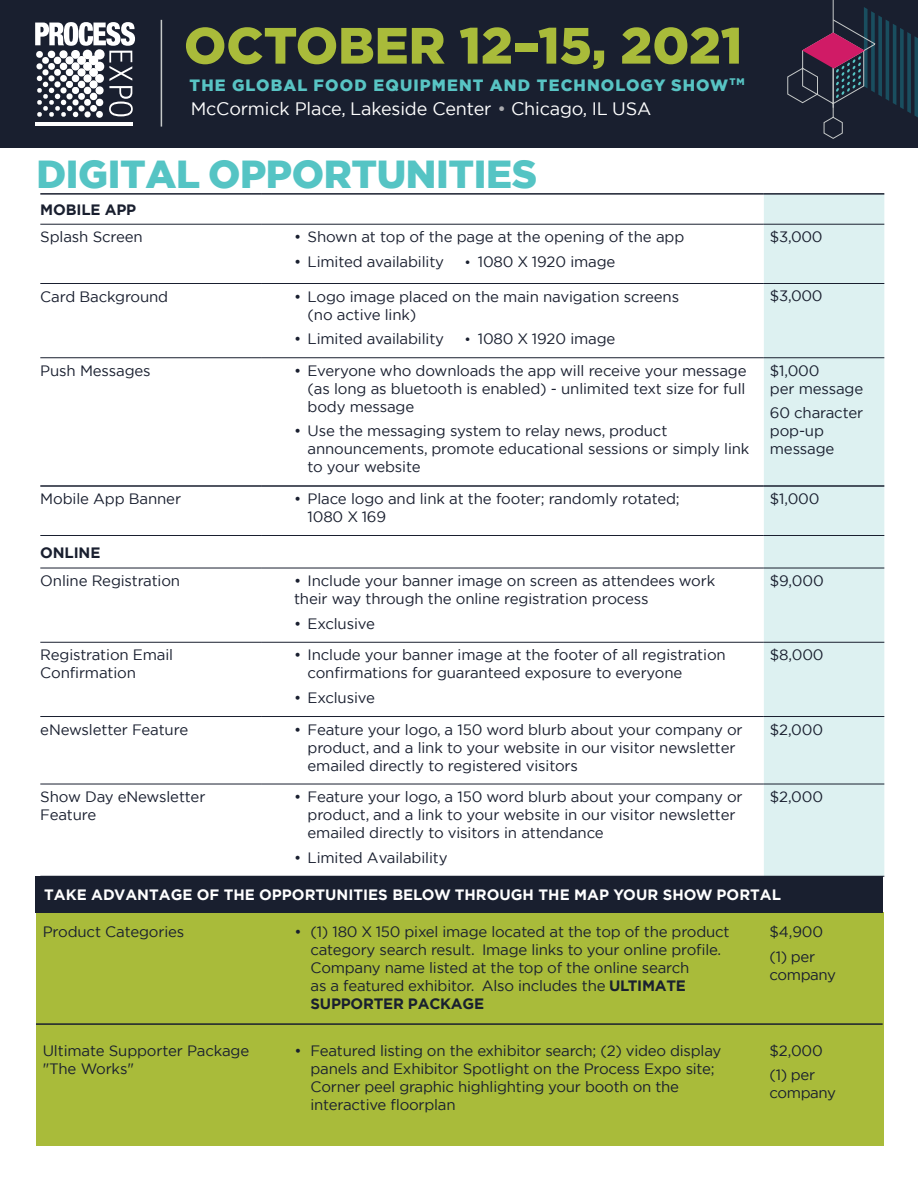
<style>
.page{position:relative;width:918px;height:1188px;background:#fff}
.page>*{position:absolute;margin:0;border:0;box-sizing:border-box;transform-origin:0 0}
.t1{font:900 51px "Gotham";color:#a9bb3a}
.t2{font:900 39px "Gotham";letter-spacing:-.01em;color:#55c4c4}
.t3{font:18px "Gotham";letter-spacing:-.01em;color:#fff}
.t4{font:900 16.35px "Gotham";letter-spacing:.07em;color:#58c4c4}
.t5{font:15px/18px "Gotham";letter-spacing:-.01em;color:#191f2f}
.t6{font:700 15px "Gotham";color:#fff}
.t7{font:700 15px "Gotham";letter-spacing:-.01em;color:#191f2f}
.s1{color:#a8a9ad}
.s2{font-size:13.5px}
.s3{font-weight:700}
</style>
<div class="page">
<div style="left:0;top:0;width:918px;height:148px;background:#191f2f"></div>
<hr style="left:161px;top:20px;width:1px;height:107px;background:#c6c9c9">
<svg style="left:35px;top:22px;width:100px;height:96px"></svg>
<hr style="left:35px;top:122px;width:98px;height:3px;background:#fff">
<hr style="left:833px;top:0;width:1px;height:108px;background:#c6c9c9">
<svg style="left:787px;top:7px;width:131px;height:132px"></svg>
<div style="left:764px;top:195px;width:120px;height:681px;background:#ddf1f1"></div>
<hr style="left:40px;top:193px;width:221px;height:2px;background:#191f2f">
<hr style="left:261px;top:193px;width:503px;height:2px;background:#191f2f">
<hr style="left:764px;top:193px;width:120px;height:2px;background:#191f2f">
<hr style="left:40px;top:485px;width:221px;height:2px;background:#191f2f">
<hr style="left:261px;top:485px;width:503px;height:2px;background:#191f2f">
<hr style="left:764px;top:485px;width:120px;height:2px;background:#191f2f">
<hr style="left:40px;top:224px;width:221px;height:1px;background:#191f2f">
<hr style="left:261px;top:224px;width:503px;height:1px;background:#191f2f">
<hr style="left:764px;top:224px;width:120px;height:1px;background:#191f2f">
<hr style="left:40px;top:283px;width:221px;height:1px;background:#191f2f">
<hr style="left:261px;top:283px;width:503px;height:1px;background:#191f2f">
<hr style="left:764px;top:283px;width:120px;height:1px;background:#191f2f">
<hr style="left:40px;top:357px;width:221px;height:1px;background:#191f2f">
<hr style="left:261px;top:357px;width:503px;height:1px;background:#191f2f">
<hr style="left:764px;top:357px;width:120px;height:1px;background:#191f2f">
<hr style="left:40px;top:535px;width:221px;height:1px;background:#191f2f">
<hr style="left:261px;top:535px;width:503px;height:1px;background:#191f2f">
<hr style="left:764px;top:535px;width:120px;height:1px;background:#191f2f">
<hr style="left:40px;top:568px;width:221px;height:1px;background:#191f2f">
<hr style="left:261px;top:568px;width:503px;height:1px;background:#191f2f">
<hr style="left:764px;top:568px;width:120px;height:1px;background:#191f2f">
<hr style="left:40px;top:642px;width:221px;height:1px;background:#191f2f">
<hr style="left:261px;top:642px;width:503px;height:1px;background:#191f2f">
<hr style="left:764px;top:642px;width:120px;height:1px;background:#191f2f">
<hr style="left:40px;top:716px;width:221px;height:1px;background:#191f2f">
<hr style="left:261px;top:716px;width:503px;height:1px;background:#191f2f">
<hr style="left:764px;top:716px;width:120px;height:1px;background:#191f2f">
<hr style="left:40px;top:784px;width:221px;height:1px;background:#191f2f">
<hr style="left:261px;top:784px;width:503px;height:1px;background:#191f2f">
<hr style="left:764px;top:784px;width:120px;height:1px;background:#191f2f">
<hr style="left:764px;top:876px;width:120px;height:1px;background:#191f2f">
<div style="left:36px;top:913px;width:847px;height:233px;background:#a9bb3a"></div>
<hr style="left:36px;top:1023px;width:847px;height:2px;background:#191f2f">
<div style="left:35px;top:876px;width:848px;height:37px;background:#191f2f"></div>
<h1 class="t1" style="left:184px;top:10px;width:560px">OCTOBER 12–15, 2021</h1>
<p class="t4" style="left:190px;top:74px;width:557px">THE GLOBAL FOOD EQUIPMENT AND TECHNOLOGY SHOW<sup>TM</sup></p>
<p class="t3" style="left:191px;top:97px;width:462px">McCormick Place, Lakeside Center <span class="s1">•</span> Chicago, IL USA</p>
<h2 class="t2" style="left:36px;top:147px;width:502px">DIGITAL OPPORTUNITIES</h2>
<p class="t7" style="left:40px;top:199px;width:98px">MOBILE APP</p>
<p class="t5" style="left:40px;top:228px;width:104px">Splash Screen</p>
<p class="t5" style="left:294px;top:228px;width:392px">• Shown at top of the page at the opening of the app</p>
<p class="t5" style="left:294px;top:252px;width:152px">• Limited availability</p>
<p class="t5" style="left:465px;top:252px;width:152px"><span class="s2">•</span> 1080 X 1920 image</p>
<p class="t5" style="left:40px;top:287px;width:129px">Card Background</p>
<p class="t5" style="left:308px;top:287px;width:373px;text-indent:-14px">• Logo image placed on the main navigation screens (no active link)</p>
<p class="t5" style="left:294px;top:330px;width:152px">• Limited availability</p>
<p class="t5" style="left:465px;top:330px;width:152px"><span class="s2">•</span> 1080 X 1920 image</p>
<p class="t5" style="left:40px;top:361px;width:112px">Push Messages</p>
<p class="t5" style="left:308px;top:361px;width:441px;text-align:justify;text-indent:-14px">• Everyone who downloads the app will receive your message (as long as bluetooth is enabled) - unlimited text size for full body message</p>
<p class="t5" style="left:308px;top:422px;width:443px;text-indent:-14px">• Use the messaging system to relay news, product announcements, promote educational sessions or simply link to your website</p>
<p class="t5" style="left:770px;top:228px;width:54px">$3,000</p>
<p class="t5" style="left:770px;top:287px;width:54px">$3,000</p>
<p class="t5" style="left:770px;top:361px;width:95px">$1,000<br>per message</p>
<p class="t5" style="left:770px;top:404px;width:95px">60 character pop-up message</p>
<p class="t5" style="left:40px;top:489px;width:142px">Mobile App Banner</p>
<p class="t5" style="left:308px;top:489px;width:374px;text-indent:-13px">• Place logo and link at the footer; randomly rotated;<br>1080 X 169</p>
<p class="t5" style="left:770px;top:489px;width:51px">$1,000</p>
<p class="t7" style="left:40px;top:543px;width:62px">ONLINE</p>
<p class="t5" style="left:40px;top:571px;width:141px">Online Registration</p>
<p class="t5" style="left:294px;top:571px;width:423px">• Include your banner image on screen as attendees work their way through the online registration process</p>
<p class="t5" style="left:294px;top:614px;width:82px">• Exclusive</p>
<p class="t5" style="left:770px;top:571px;width:55px">$9,000</p>
<p class="t5" style="left:40px;top:646px;width:134px">Registration Email<br>Confirmation</p>
<p class="t5" style="left:308px;top:646px;width:420px;text-indent:-13px">• Include your banner image at the footer of all registration confirmations for guaranteed exposure to everyone</p>
<p class="t5" style="left:294px;top:688px;width:82px">• Exclusive</p>
<p class="t5" style="left:770px;top:646px;width:55px">$8,000</p>
<p class="t5" style="left:40px;top:720px;width:149px">eNewsletter Feature</p>
<p class="t5" style="left:308px;top:720px;width:437px;text-indent:-14px">• Feature your logo, a 150 word blurb about your company or product, and a link to your website in our visitor newsletter emailed directly to registered visitors</p>
<p class="t5" style="left:770px;top:720px;width:55px">$2,000</p>
<p class="t5" style="left:40px;top:787px;width:167px">Show Day eNewsletter<br>Feature</p>
<p class="t5" style="left:308px;top:787px;width:437px;text-indent:-14px">• Feature your logo, a 150 word blurb about your company or product, and a link to your website in our visitor newsletter emailed directly to visitors in attendance</p>
<p class="t5" style="left:294px;top:848px;width:155px">• Limited Availability</p>
<p class="t5" style="left:770px;top:787px;width:55px">$2,000</p>
<p class="t6" style="left:44px;top:885px;width:738px">TAKE ADVANTAGE OF THE OPPORTUNITIES BELOW THROUGH THE MAP YOUR SHOW PORTAL</p>
<p class="t5" style="left:43px;top:923px;width:143px">Product Categories</p>
<p class="t5" style="left:311px;top:923px;width:420px;text-indent:-16px">• (1) 180 X 150 pixel image located at the top of the product category search result. Image links to your online profile.<br>Company name listed at the top of the online search<br>as a featured exhibitor. Also includes the <span class="s3">ULTIMATE SUPPORTER PACKAGE</span></p>
<p class="t5" style="left:770px;top:919px;width:55px;line-height:24.8px">$4,900 (1) per</p>
<p class="t5" style="left:770px;top:965px;width:68px">company</p>
<p class="t5" style="left:43px;top:1041px;width:208px">Ultimate Supporter Package "The Works"</p>
<p class="t5" style="left:311px;top:1041px;width:412px;text-indent:-16px">• Featured listing on the exhibitor search; (2) video display panels and Exhibitor Spotlight on the Process Expo site; Corner peel graphic highlighting your booth on the interactive floorplan</p>
<p class="t5" style="left:770px;top:1038px;width:55px;line-height:24.8px">$2,000 (1) per</p>
<p class="t5" style="left:770px;top:1084px;width:68px">company</p>
</div>
